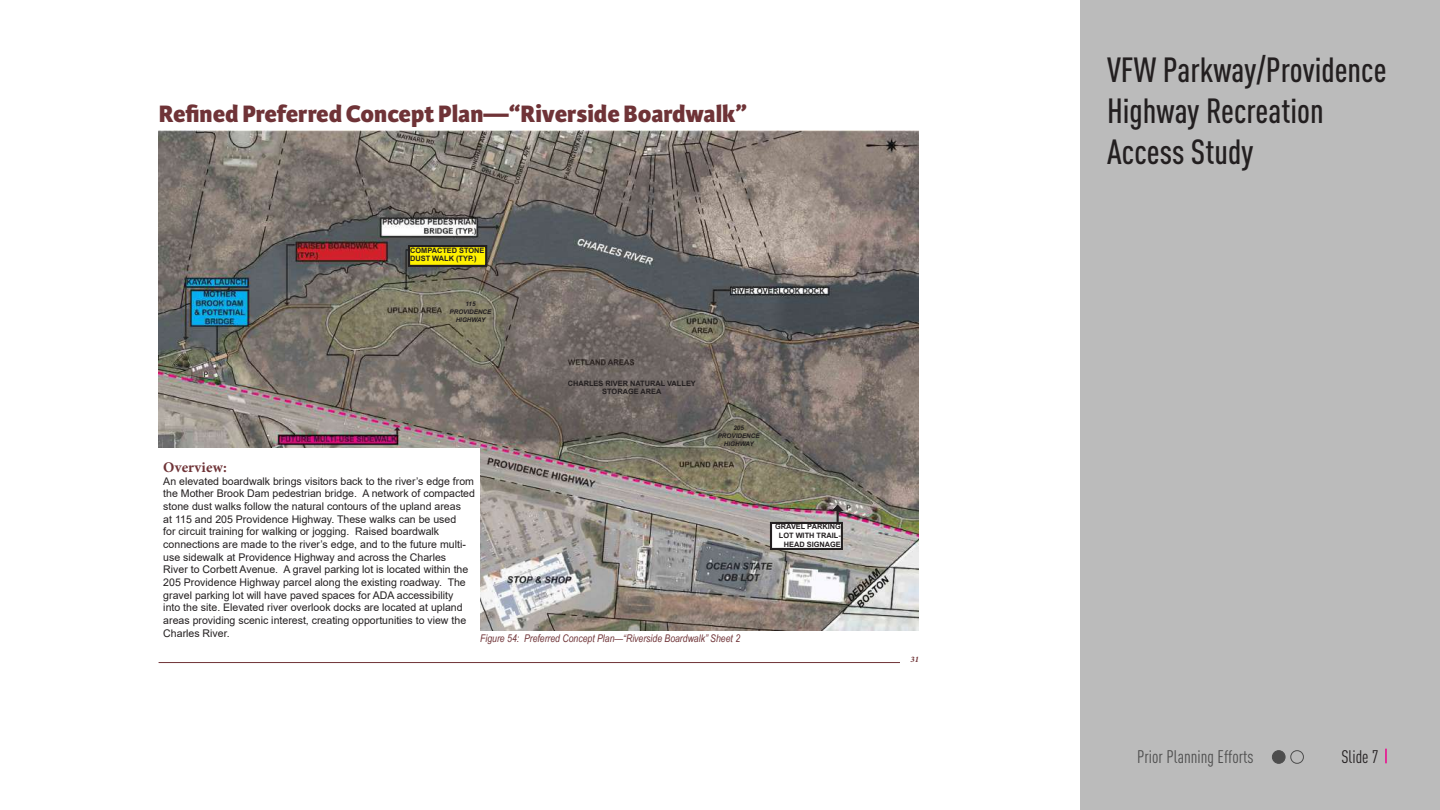
<style>
.page{position:relative;width:1440px;height:810px;background:#fff}
.page>*{position:absolute;margin:0;border:0;box-sizing:border-box;transform-origin:0 0}
.t1{font:500 34.5px/41.4px "DIN Cond";color:#231f20}
.t2{font:800 25.35px "Karmina Sans";color:#6f3337}
.t3{font:18px "DIN Cond";color:#4d4d4d}
.t4{font:18px "DIN Cond";color:#231f20}
.t5{font:700 14.85px "Minion Pro";letter-spacing:.01em;color:#6f3337}
.t6{font:10.5px/12.6px "Arial";color:#231f20}
.t7{font:italic 10.5px "Arial Narrow";color:#6f3337}
.t8{font:italic 700 8.4px "Minion Pro";color:#6f3337}
.t9{font:700 7.35px/8.9px "Arial";color:#231f20}
.t10{font:italic 700 6.3px/7.6px "Arial";color:#231f20;text-align:center}
</style>
<div class="page">
<hr style="left:159px;top:662px;width:741px;height:1px;background:#6f3337">
<img style="left:159px;top:130px;width:759px;height:500px">
<div style="left:409px;top:246px;width:77px;height:20px;background:#fff101"></div>
<div style="left:408px;top:245px;width:79px;height:22px;border:2px solid #231f20"></div>
<div style="left:771px;top:523px;width:71px;height:26px;background:#fff"></div>
<div style="left:770px;top:522px;width:73px;height:28px;border:2px solid #231f20"></div>
<svg style="left:831px;top:504px;width:13px;height:18px"></svg>
<div style="left:159px;top:449px;width:321px;height:209px;background:#fff"></div>
<div style="left:1080px;top:0;width:360px;height:810px;background:#bbb"></div>
<svg style="left:1385px;top:749px;width:1px;height:14px"></svg>
<div style="left:1272px;top:751px;width:13px;height:12px;background:#4d4d4d;border-radius:50%"></div>
<div style="left:1272px;top:750px;width:13px;height:14px;border:1px solid #4d4d4d;border-radius:50%"></div>
<div style="left:1290px;top:750px;width:14px;height:14px;border:1px solid #4d4d4d;border-radius:50%"></div>
<h2 class="t2" style="left:159px;top:99px;width:590px">Refined Preferred Concept Plan—“Riverside Boardwalk”</h2>
<p class="t9" style="left:410px;top:246px;width:76px">COMPACTED STONE<br>DUST WALK (TYP.)</p>
<p class="t10" style="left:449px;top:300px;width:43px">115<br>PROVIDENCE<br>HIGHWAY</p>
<p class="t9" style="left:568px;top:379px;width:130px;text-align:center">CHARLES RIVER NATURAL VALLEY<br>STORAGE AREA</p>
<p class="t10" style="left:718px;top:425px;width:43px">205<br>PROVIDENCE<br>HIGHWAY</p>
<h3 class="t5" style="left:163px;top:457px;width:65px">Overview:</h3>
<p class="t6" style="left:163px;top:475px;width:313px">An elevated boardwalk brings visitors back to the river’s edge from the Mother Brook Dam pedestrian bridge. A network of compacted stone dust walks follow the natural contours of the upland areas<br>at 115 and 205 Providence Highway. These walks can be used<br>for circuit training for walking or jogging. Raised boardwalk connections are made to the river’s edge, and to the future multi&shy;use sidewalk at Providence Highway and across the Charles<br>River to Corbett Avenue. A gravel parking lot is located within the 205 Providence Highway parcel along the existing roadway. The gravel parking lot will have paved spaces for ADA accessibility<br>into the site. Elevated river overlook docks are located at upland areas providing scenic interest, creating opportunities to view the Charles River.</p>
<p class="t7" style="left:480px;top:631px;width:261px">Figure 54: Preferred Concept Plan—“Riverside Boardwalk” Sheet 2</p>
<p class="t9" style="left:775px;top:522px;width:67px;text-align:right">GRAVEL PARKING<br>LOT WITH TRAIL-<br>HEAD SIGNAGE</p>
<p class="t8" style="left:910px;top:654px;width:10px">31</p>
<h1 class="t1" style="left:1107px;top:48px;width:281px">VFW Parkway/Providence<br>Highway Recreation<br>Access Study</h1>
<h3 class="t3" style="left:1137px;top:747px;width:118px">Prior Planning Efforts</h3>
<h3 class="t4" style="left:1341px;top:747px;width:39px">Slide 7</h3>
</div>
